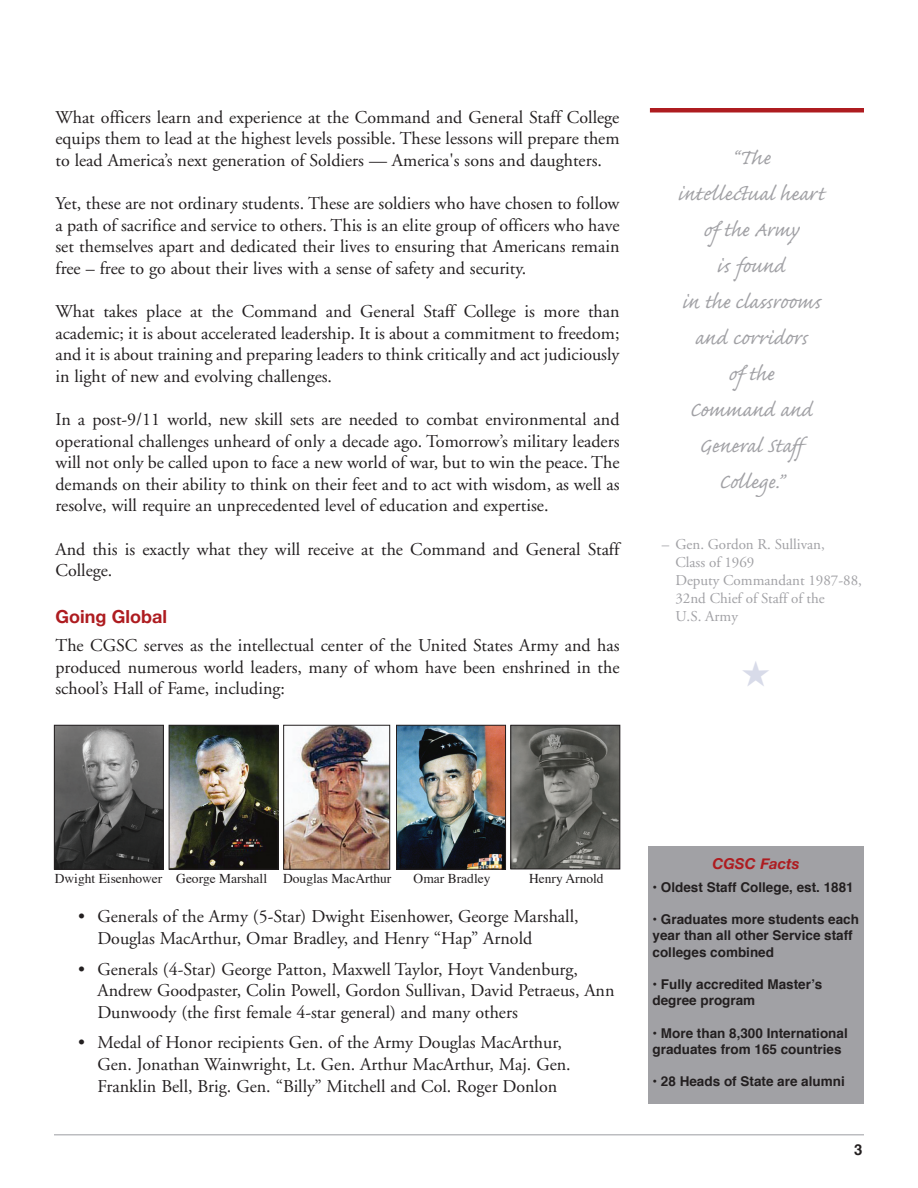
<style>
.page{position:relative;width:918px;height:1188px;background:#fff}
.page>*{position:absolute;margin:0;border:0;box-sizing:border-box;transform-origin:0 0}
.t1{font:26.25px "Caflisch Script Pro";color:#a1a1a5}
.t2{font:18px/21.6px "Adobe Garamond";color:#231f20;text-align:justify}
.t3{font:700 18px "Helvetica Neue";color:#ae1c20}
.t4{font:15px/18px "Adobe Garamond";color:#a1a1a5}
.t5{font:italic 700 15px "Helvetica Neue";color:#ae1c20}
.t6{font:700 15px "Helvetica";color:#231f20}
.t7{font:700 13.5px/16.2px "Helvetica";color:#231f20}
.t8{font:13.5px "Times";color:#231f20}
</style>
<div class="page">
<hr style="left:54px;top:1134px;width:810px;height:2px;background:#bcbdc0">
<div style="left:648px;top:847px;width:216px;height:257px;background:#a1a1a5"></div>
<img style="left:56px;top:727px;width:106px;height:141px">
<div style="left:54px;top:725px;width:110px;height:145px;border:1px solid #231f20"></div>
<img style="left:171px;top:727px;width:105px;height:141px">
<div style="left:169px;top:725px;width:109px;height:145px;border:1px solid #231f20"></div>
<img style="left:285px;top:727px;width:103px;height:141px">
<div style="left:283px;top:725px;width:107px;height:145px;border:1px solid #231f20"></div>
<img style="left:398px;top:727px;width:106px;height:141px">
<div style="left:396px;top:725px;width:110px;height:145px;border:1px solid #231f20"></div>
<img style="left:512px;top:727px;width:106px;height:140px">
<div style="left:510px;top:725px;width:110px;height:144px;border:1px solid #231f20"></div>
<hr style="left:650px;top:108px;width:214px;height:4px;background:#ae1c20">
<p class="t2" style="left:56px;top:107px;width:566px">What officers learn and experience at the Command and General Staff College equips them to lead at the highest levels possible. These lessons will prepare them to lead America’s next generation of Soldiers — America's sons and daughters.</p>
<p class="t2" style="left:56px;top:193px;width:566px">Yet, these are not ordinary students. These are soldiers who have chosen to follow a path of sacrifice and service to others. This is an elite group of officers who have set themselves apart and dedicated their lives to ensuring that Americans remain free – free to go about their lives with a sense of safety and security.</p>
<p class="t2" style="left:56px;top:301px;width:566px">What takes place at the Command and General Staff College is more than academic; it is about accelerated leadership. It is about a commitment to freedom; and it is about training and preparing leaders to think critically and act judiciously in light of new and evolving challenges.</p>
<p class="t2" style="left:56px;top:409px;width:566px">In a post-9/11 world, new skill sets are needed to combat environmental and operational challenges unheard of only a decade ago. Tomorrow’s military leaders will not only be called upon to face a new world of war, but to win the peace. The demands on their ability to think on their feet and to act with wisdom, as well as resolve, will require an unprecedented level of education and expertise.</p>
<p class="t2" style="left:56px;top:539px;width:565px">And this is exactly what they will receive at the Command and General Staff<br>College.</p>
<p class="t3" style="left:56px;top:602px;width:113px">Going Global</p>
<p class="t2" style="left:56px;top:635px;width:566px">The CGSC serves as the intellectual center of the United States Army and has produced numerous world leaders, many of whom have been enshrined in the school’s Hall of Fame, including:</p>
<p class="t1" style="left:732px;top:144px;width:40px">“The</p>
<p class="t1" style="left:678px;top:180px;width:148px">intellectual heart</p>
<p class="t1" style="left:703px;top:216px;width:98px">of the Army</p>
<p class="t1" style="left:717px;top:252px;width:70px">is found</p>
<p class="t1" style="left:682px;top:288px;width:140px">in the classrooms</p>
<p class="t1" style="left:695px;top:324px;width:114px">and corridors</p>
<p class="t1" style="left:728px;top:360px;width:48px">of the</p>
<p class="t1" style="left:689px;top:396px;width:125px">Command and</p>
<p class="t1" style="left:699px;top:432px;width:115px">General Staff</p>
<p class="t1" style="left:719px;top:468px;width:66px">College.”</p>
<p class="t4" style="left:662px;top:535px;width:164px">– Gen. Gordon R. Sullivan,</p>
<p class="t4" style="left:675px;top:553px;width:81px">Class of 1969</p>
<p class="t4" style="left:675px;top:571px;width:188px">Deputy Commandant 1987-88,</p>
<p class="t4" style="left:675px;top:589px;width:151px">32nd Chief of Staff of the<br>U.S. Army</p>
<p class="t8" style="left:55px;top:866px;width:109px">Dwight Eisenhower</p>
<p class="t8" style="left:176px;top:866px;width:92px">George Marshall</p>
<p class="t8" style="left:283px;top:866px;width:110px">Douglas MacArthur</p>
<p class="t8" style="left:414px;top:866px;width:78px">Omar Bradley</p>
<p class="t8" style="left:529px;top:865px;width:76px">Henry Arnold</p>
<p class="t2" style="left:97px;top:906px;width:483px;text-indent:-19px">• Generals of the Army (5-Star) Dwight Eisenhower, George Marshall,<br>Douglas MacArthur, Omar Bradley, and Henry “Hap” Arnold</p>
<p class="t2" style="left:97px;top:959px;width:519px;text-align:left;text-indent:-19px">• Generals (4-Star) George Patton, Maxwell Taylor, Hoyt Vandenburg,<br>Andrew Goodpaster, Colin Powell, Gordon Sullivan, David Petraeus, Ann<br>Dunwoody (the first female 4-star general) and many others</p>
<p class="t2" style="left:78px;top:1032px;width:485px">• Medal of Honor recipients Gen. of the Army Douglas MacArthur,</p>
<p class="t2" style="left:97px;top:1054px;width:475px">Gen. Jonathan Wainwright, Lt. Gen. Arthur MacArthur, Maj. Gen.<br>Franklin Bell, Brig. Gen. “Billy” Mitchell and Col. Roger Donlon</p>
<p class="t5" style="left:712px;top:852px;width:89px">CGSC Facts</p>
<p class="t7" style="left:652px;top:879px;width:203px">• Oldest Staff College, est. 1881</p>
<p class="t7" style="left:652px;top:912px;width:208px">• Graduates more students each year than all other Service staff colleges combined</p>
<p class="t7" style="left:652px;top:976px;width:171px">• Fully accredited Master’s degree program</p>
<p class="t7" style="left:652px;top:1025px;width:197px">• More than 8,300 International graduates from 165 countries</p>
<p class="t7" style="left:652px;top:1074px;width:194px">• 28 Heads of State are alumni</p>
<p class="t6" style="left:854px;top:1138px;width:10px">3</p>
</div>
